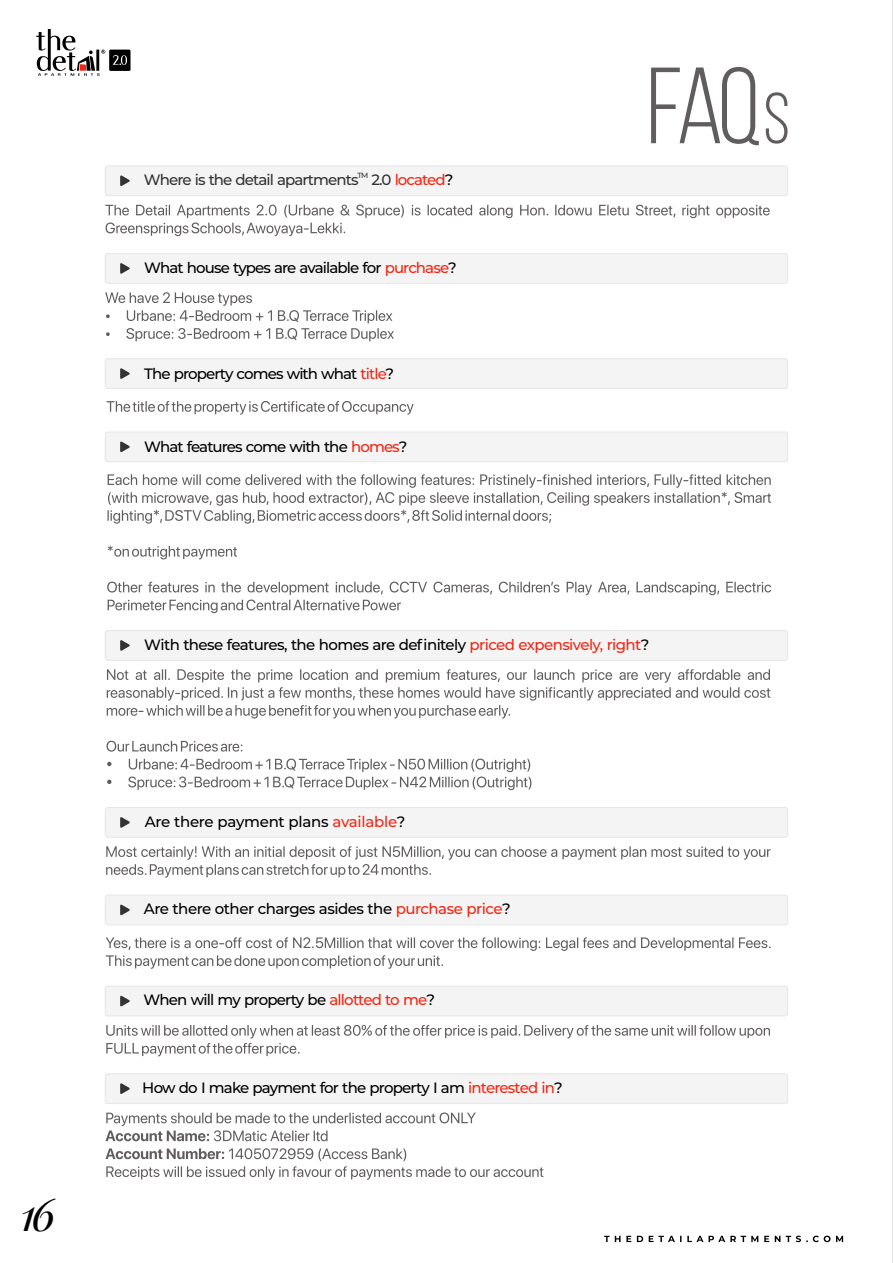
<style>
.page{position:relative;width:893px;height:1263px;background:#fff}
.page>*{position:absolute;margin:0;border:0;box-sizing:border-box;transform-origin:0 0}
.t1{font:108px "Bebas Neue";color:#615d5e}
.t2{font:italic 45px "Playfair Display";color:#000}
.t3{font:500 15px "Montserrat";letter-spacing:-.055em;color:#000}
.t4{font:500 15px "Montserrat";letter-spacing:-.035em;color:#000}
.t5{font:500 15px "Montserrat";letter-spacing:-.06em;color:#333}
.t6{font:500 15px "Montserrat";letter-spacing:-.02em;color:#000}
.t7{font:500 7.5px "Montserrat";color:#333}
.s1{color:#f22613}
.s2{color:#000}
.s3{font-size:72px}
</style>
<div class="page">
<svg style="left:604px;top:1235px;width:239px;height:7px"></svg>
<svg style="left:36px;top:29px;width:95px;height:47px"></svg>
<hr style="left:892px;top:0;width:1px;height:1263px;background:#000">
<svg style="left:105px;top:1112px;width:438px;height:68px"></svg>
<div style="left:105px;top:1073px;width:683px;height:31px;background:#f4f4f4;border:1px solid #e6e6e6;border-radius:3px"></div>
<svg style="left:120px;top:1083px;width:10px;height:11px"></svg>
<svg style="left:106px;top:1025px;width:664px;height:31px"></svg>
<div style="left:105px;top:986px;width:683px;height:30px;background:#f4f4f4;border:1px solid #e6e6e6;border-radius:3px"></div>
<svg style="left:120px;top:995px;width:10px;height:12px"></svg>
<svg style="left:106px;top:846px;width:665px;height:32px"></svg>
<div style="left:105px;top:807px;width:683px;height:31px;background:#f4f4f4;border:1px solid #e6e6e6;border-radius:3px"></div>
<svg style="left:120px;top:817px;width:10px;height:11px"></svg>
<svg style="left:107px;top:669px;width:663px;height:14px"></svg>
<svg style="left:107px;top:687px;width:663px;height:54px"></svg>
<svg style="left:107px;top:741px;width:424px;height:49px"></svg>
<div style="left:105px;top:630px;width:683px;height:31px;background:#f4f4f4;border:1px solid #e6e6e6;border-radius:3px"></div>
<svg style="left:120px;top:640px;width:10px;height:11px"></svg>
<svg style="left:105px;top:292px;width:289px;height:49px"></svg>
<div style="left:105px;top:253px;width:683px;height:31px;background:#f4f4f4;border:1px solid #e6e6e6;border-radius:3px"></div>
<svg style="left:120px;top:263px;width:10px;height:11px"></svg>
<svg style="left:105px;top:205px;width:665px;height:31px"></svg>
<div style="left:105px;top:166px;width:683px;height:30px;background:#f4f4f4;border:1px solid #e6e6e6;border-radius:3px"></div>
<svg style="left:120px;top:175px;width:10px;height:11px"></svg>
<div style="left:105px;top:895px;width:683px;height:30px;background:#f4f4f4;border:1px solid #e6e6e6;border-radius:3px"></div>
<svg style="left:120px;top:904px;width:10px;height:11px"></svg>
<svg style="left:106px;top:937px;width:665px;height:32px"></svg>
<div style="left:105px;top:358px;width:683px;height:31px;background:#f4f4f4;border:1px solid #e6e6e6;border-radius:3px"></div>
<svg style="left:120px;top:368px;width:10px;height:11px"></svg>
<svg style="left:107px;top:401px;width:307px;height:14px"></svg>
<div style="left:105px;top:432px;width:683px;height:30px;background:#f4f4f4;border:1px solid #e6e6e6;border-radius:3px"></div>
<svg style="left:120px;top:441px;width:10px;height:11px"></svg>
<svg style="left:107px;top:474px;width:664px;height:139px"></svg>
<h2 class="t2" style="left:20px;top:1182px;width:37px">16</h2>
<p class="t7" style="left:358px;top:171px;width:12px">TM</p>
<p class="t5" style="left:144px;top:171px;width:311px">Where is the detail apartments 2.0 <span class="s1">located</span><span class="s2">?</span></p>
<p class="t3" style="left:144px;top:258px;width:314px">What house types are available for <span class="s1">purchase</span>?</p>
<p class="t3" style="left:144px;top:365px;width:251px">The property comes with what <span class="s1">title</span>?</p>
<p class="t3" style="left:144px;top:438px;width:265px">What features come with the <span class="s1">homes</span>?</p>
<h1 class="t1" style="left:647px;top:62px;width:145px">faq<span class="s3">s</span></h1>
<p class="t3" style="left:144px;top:635px;width:507px">With these features, the homes are definitely <span class="s1">priced expensively, right</span>?</p>
<p class="t6" style="left:145px;top:812px;width:262px">Are there payment plans <span class="s1">available</span>?</p>
<p class="t4" style="left:144px;top:899px;width:368px">Are there other charges asides the <span class="s1">purchase price</span>?</p>
<p class="t3" style="left:143px;top:991px;width:293px">When will my property be <span class="s1">allotted to me</span>?</p>
<p class="t3" style="left:142px;top:1078px;width:422px">How do I make payment for the property I am <span class="s1">interested in</span>?</p>
</div>
